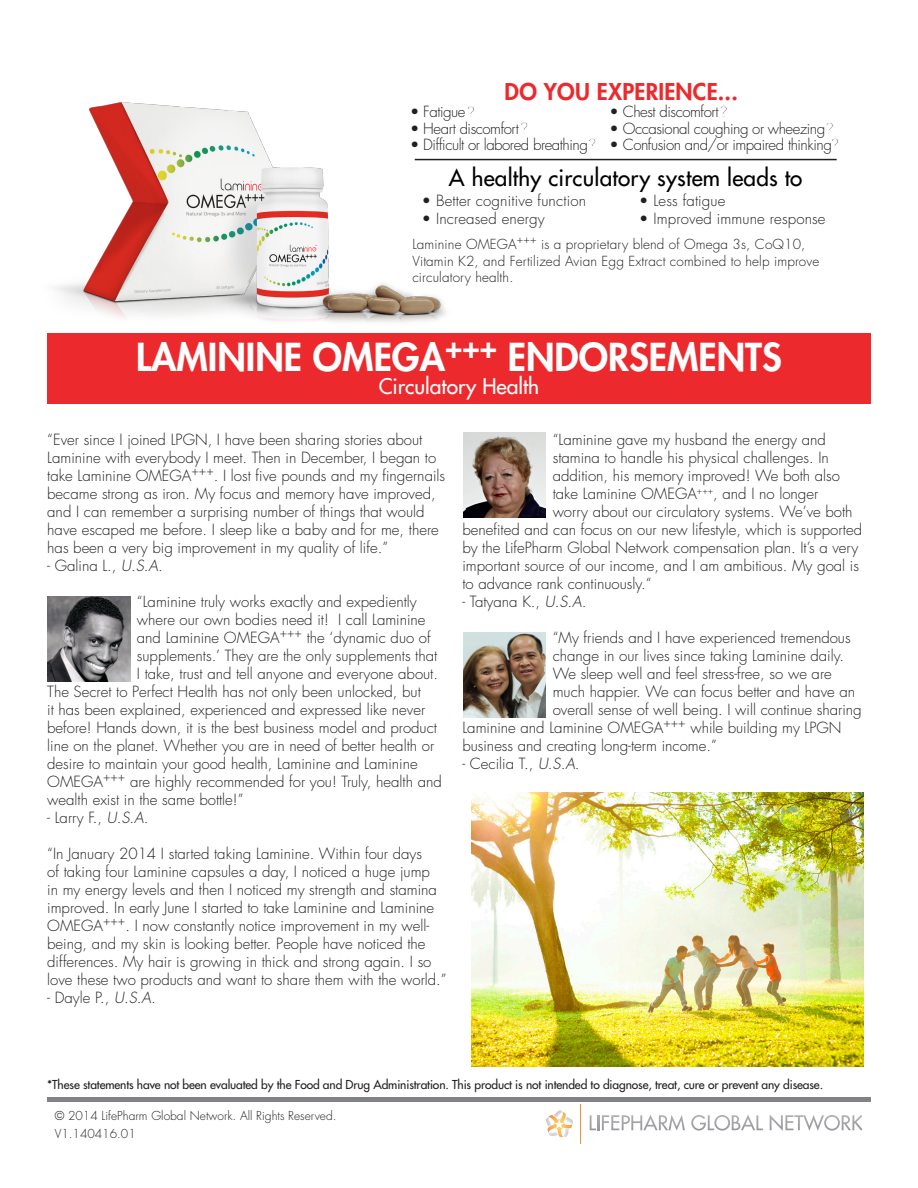
<style>
.page{position:relative;width:918px;height:1188px;background:#fff}
.page>*{position:absolute;margin:0;border:0;box-sizing:border-box;transform-origin:0 0}
.t1{font:800 37.5px "Futura Std";color:#fff}
.t2{font:500 22.5px "Futura Std";letter-spacing:.01em;color:#000}
.t3{font:800 22.5px "Futura Std";letter-spacing:.01em;color:#ec2a2d}
.t4{font:500 21px "Futura Std";color:#fff}
.t5{font:300 15px/18px "Futura Std";color:#231f20}
.t6{font:300 15px "Futura Std";letter-spacing:-.03em;color:#231f20}
.t7{font:300 13.5px/16.5px "Futura Std";letter-spacing:.01em;color:#231f20}
.t8{font:500 12px "Futura Std";letter-spacing:-.01em;color:#231f20}
.t9{font:300 12px/18px "Futura Std";color:#231f20}
.s1{font-style:italic}
</style>
<div class="page">
<div style="left:47px;top:1097px;width:824px;height:5px;background:#818285"></div>
<hr style="left:580px;top:1104px;width:1px;height:40px;background:#f68f3c">
<svg style="left:546px;top:1110px;width:27px;height:27px"></svg>
<svg style="left:590px;top:1115px;width:95px;height:16px"></svg>
<svg style="left:691px;top:1115px;width:72px;height:16px"></svg>
<svg style="left:770px;top:1115px;width:92px;height:16px"></svg>
<img style="left:55px;top:102px;width:417px;height:221px">
<div style="left:47px;top:333px;width:824px;height:71px;background:#ec2a2d"></div>
<hr style="left:415px;top:159px;width:422px;height:1px;background:#231f20">
<svg style="left:467px;top:106px;width:8px;height:12px"></svg>
<svg style="left:521px;top:122px;width:7px;height:8px"></svg>
<svg style="left:588px;top:138px;width:8px;height:11px"></svg>
<svg style="left:826px;top:123px;width:13px;height:26px"></svg>
<svg style="left:720px;top:105px;width:7px;height:12px"></svg>
<img style="left:471px;top:792px;width:392px;height:275px">
<img style="left:463px;top:632px;width:83px;height:85px">
<img style="left:463px;top:433px;width:83px;height:85px">
<img style="left:47px;top:596px;width:83px;height:85px">
<h2 class="t3" style="left:505px;top:78px;width:235px">DO YOU EXPERIENCE...</h2>
<p class="t6" style="left:410px;top:103px;width:57px">• Fatigue</p>
<p class="t6" style="left:410px;top:119px;width:110px">• Heart discomfort</p>
<p class="t6" style="left:410px;top:136px;width:179px">• Difficult or labored breathing</p>
<p class="t6" style="left:610px;top:103px;width:110px">• Chest discomfort</p>
<p class="t6" style="left:610px;top:119px;width:217px">• Occasional coughing or wheezing</p>
<p class="t6" style="left:610px;top:136px;width:224px">• Confusion and/or impaired thinking</p>
<h2 class="t2" style="left:449px;top:164px;width:355px">A healthy circulatory system leads to</h2>
<p class="t5" style="left:422px;top:192px;width:166px">• Better cognitive function</p>
<p class="t5" style="left:422px;top:210px;width:124px">• Increased energy</p>
<p class="t5" style="left:639px;top:192px;width:88px">• Less fatigue</p>
<p class="t5" style="left:639px;top:210px;width:188px">• Improved immune response</p>
<p class="t7" style="left:412px;top:236px;width:408px">Laminine OMEGA<sup>+++</sup> is a proprietary blend of Omega 3s, CoQ10,<br>Vitamin K2, and Fertilized Avian Egg Extract combined to help improve circulatory health.</p>
<h1 class="t1" style="left:136px;top:333px;width:647px">LAMININE OMEGA<sup>+++</sup> ENDORSEMENTS</h1>
<h3 class="t4" style="left:379px;top:373px;width:162px">Circulatory Health</h3>
<p class="t5" style="left:47px;top:431px;width:399px">“Ever since I joined LPGN, I have been sharing stories about Laminine with everybody I meet. Then in December, I began to take Laminine OMEGA<sup>+++</sup>. I lost five pounds and my fingernails became strong as iron. My focus and memory have improved, and I can remember a surprising number of things that would have escaped me before. I sleep like a baby and for me, there has been a very big improvement in my quality of life.”</p>
<p class="t5" style="left:47px;top:557px;width:117px">- Galina L., <span class="s1">U.S.A.</span></p>
<p class="t5" style="left:137px;top:593px;width:281px">“Laminine truly works exactly and expediently</p>
<p class="t5" style="left:137px;top:611px;width:290px">where our own bodies need it! I call Laminine</p>
<p class="t5" style="left:137px;top:629px;width:295px">and Laminine OMEGA<sup>+++</sup> the ‘dynamic duo of</p>
<p class="t5" style="left:137px;top:647px;width:302px">supplements.’ They are the only supplements that</p>
<p class="t5" style="left:137px;top:665px;width:303px">I take, trust and tell anyone and everyone about.</p>
<p class="t5" style="left:47px;top:683px;width:375px">The Secret to Perfect Health has not only been unlocked, but</p>
<p class="t5" style="left:47px;top:701px;width:379px">it has been explained, experienced and expressed like never</p>
<p class="t5" style="left:47px;top:719px;width:391px">before! Hands down, it is the best business model and product</p>
<p class="t5" style="left:47px;top:737px;width:388px">line on the planet. Whether you are in need of better health or</p>
<p class="t5" style="left:47px;top:755px;width:372px">desire to maintain your good health, Laminine and Laminine</p>
<p class="t5" style="left:47px;top:773px;width:396px">OMEGA<sup>+++</sup> are highly recommended for you! Truly, health and</p>
<p class="t5" style="left:47px;top:791px;width:198px">wealth exist in the same bottle!”</p>
<p class="t5" style="left:47px;top:809px;width:103px">- Larry F., <span class="s1">U.S.A.</span></p>
<p class="t5" style="left:47px;top:845px;width:401px">“In January 2014 I started taking Laminine. Within four days<br>of taking four Laminine capsules a day, I noticed a huge jump<br>in my energy levels and then I noticed my strength and stamina improved. In early June I started to take Laminine and Laminine OMEGA<sup>+++</sup>. I now constantly notice improvement in my well&shy;being, and my skin is looking better. People have noticed the differences. My hair is growing in thick and strong again. I so love these two products and want to share them with the world.”</p>
<p class="t5" style="left:47px;top:989px;width:110px">- Dayle P., <span class="s1">U.S.A.</span></p>
<p class="t5" style="left:553px;top:431px;width:275px">“Laminine gave my husband the energy and</p>
<p class="t5" style="left:553px;top:449px;width:278px">stamina to handle his physical challenges. In</p>
<p class="t5" style="left:553px;top:467px;width:289px">addition, his memory improved! We both also</p>
<p class="t5" style="left:553px;top:485px;width:267px">take Laminine OMEGA<sup>+++</sup>, and I no longer</p>
<p class="t5" style="left:553px;top:503px;width:301px">worry about our circulatory systems. We’ve both</p>
<p class="t5" style="left:462px;top:521px;width:401px">benefited and can focus on our new lifestyle, which is supported</p>
<p class="t5" style="left:462px;top:539px;width:397px">by the LifePharm Global Network compensation plan. It’s a very</p>
<p class="t5" style="left:462px;top:557px;width:398px">important source of our income, and I am ambitious. My goal is</p>
<p class="t5" style="left:462px;top:575px;width:191px">to advance rank continuously.“</p>
<p class="t5" style="left:462px;top:593px;width:126px">- Tatyana K., <span class="s1">U.S.A.</span></p>
<p class="t5" style="left:553px;top:629px;width:299px">“My friends and I have experienced tremendous</p>
<p class="t5" style="left:553px;top:647px;width:293px">change in our lives since taking Laminine daily.</p>
<p class="t5" style="left:553px;top:665px;width:281px">We sleep well and feel stress-free, so we are</p>
<p class="t5" style="left:553px;top:683px;width:304px">much happier. We can focus better and have an</p>
<p class="t5" style="left:553px;top:701px;width:311px">overall sense of well being. I will continue sharing</p>
<p class="t5" style="left:462px;top:719px;width:381px">Laminine and Laminine OMEGA<sup>+++</sup> while building my LPGN</p>
<p class="t5" style="left:462px;top:737px;width:256px">business and creating long-term income.”</p>
<p class="t5" style="left:462px;top:755px;width:119px">- Cecilia T., <span class="s1">U.S.A.</span></p>
<p class="t8" style="left:47px;top:1077px;width:777px">*These statements have not been evaluated by the Food and Drug Administration. This product is not intended to diagnose, treat, cure or prevent any disease.</p>
<p class="t9" style="left:55px;top:1107px;width:283px">© 2014 LifePharm Global Network. All Rights Reserved.<br>V1.140416.01</p>
</div>
